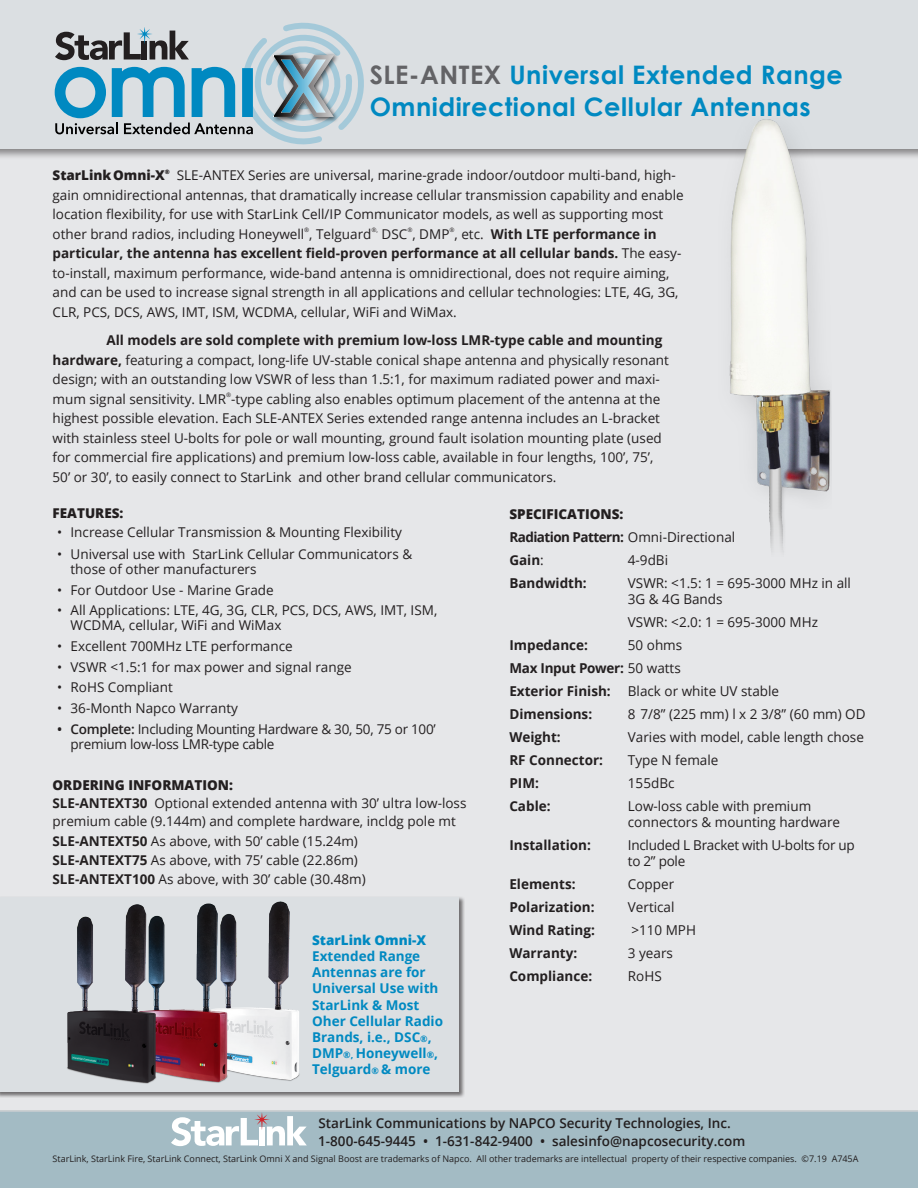
<style>
.page{position:relative;width:918px;height:1188px;background:#fff}
.page>*{position:absolute;margin:0;border:0;box-sizing:border-box;transform-origin:0 0}
.Page_Title{font:700 25.5px/31.8px "Century Gothic";letter-spacing:.02em;color:#0089c1}
.Specifications_Text{font:13.65px/16.2px "Open Sans";color:#231f20}
.Specifications_Text-2{font:700 13.65px "Open Sans";color:#231f20}
.t1{font:600 13.65px "Open Sans";color:#231f20}
.Specifications_Text-3{font:13.65px/16.2px "Open Sans";letter-spacing:-.02em;color:#231f20}
.Specifications_Text-4{font:700 13.65px "Open Sans";letter-spacing:-.04em;color:#231f20}
.Specifications_Text-5{font:700 13.65px "Open Sans";letter-spacing:-.02em;color:#231f20}
.Specifications_Text-6{font:800 13.65px "Open Sans";color:#231f20}
.bulletforundersub{font:800 13.65px "Open Sans";color:#231f20}
.Specifications_Text-7{font:13.5px/19.5px "Open Sans";color:#231f20}
.copy_leaded{font:13.5px "Open Sans";color:#231f20}
.t2{font:700 13.5px/16.2px "Open Sans";color:#0089c1}
.Specifications_Text-8{font:13.5px/15px "Open Sans";letter-spacing:-.02em;color:#231f20}
.t3{font:700 13.5px "Open Sans";color:#231f20}
.t4{font:800 13.5px "Open Sans";color:#231f20}
.t5{font:800 13.5px "Open Sans";color:#0089c1}
.t6{font:9.15px "Open Sans";color:#231f20}
.t7{font:6.15px "Open Sans";color:#231f20}
.t8{font:800 6.15px "Open Sans";color:#231f20}
.s1{color:#636366}
.s2{font-weight:700}
.s3{font-weight:400}
.s4{font-weight:600}
.s5{font-size:9px}
</style>
<div class="page">
<div style="left:0;top:160px;width:918px;height:950px;background:#e6e7e9"></div>
<div style="left:0;top:0;width:918px;height:160px;background:#231f20;opacity:.5"></div>
<div style="left:0;top:0;width:918px;height:148px;background:#dbdfe2"></div>
<div style="left:0;top:1110px;width:918px;height:78px;background:#a3bbc4"></div>
<svg style="left:54px;top:23px;width:310px;height:121px"></svg>
<div style="left:0;top:896px;width:465px;height:202px;background:#231f20;opacity:.6"></div>
<div style="left:0;top:898px;width:459px;height:194px;background:#dbdfe2"></div>
<img style="left:718px;top:119px;width:113px;height:456px">
<svg style="left:171px;top:1113px;width:136px;height:33px"></svg>
<img style="left:67px;top:901px;width:233px;height:183px">
<p class="Page_Title" style="left:370px;top:59px;width:475px"><span class="s1">SLE-ANTEX</span> Universal Extended Range<br>Omnidirectional Cellular Antennas</p>
<p class="t4" style="left:53px;top:165px;width:114px">StarLinkOmni-X</p>
<p class="t8" style="left:165px;top:167px;width:7px">®</p>
<p class="Specifications_Text-7" style="left:53px;top:165px;width:633px;text-indent:124px">SLE-ANTEX Series are universal, marine-grade indoor/outdoor multi-band, high&shy;gain omnidirectional antennas, that dramatically increase cellular transmission capability and enable location flexibility, for use with StarLink Cell/IP Communicator models, as well as supporting most other brand radios, including Honeywell , Telguard</p>
<p class="t7" style="left:407px;top:226px;width:7px">®</p>
<p class="t7" style="left:449px;top:226px;width:7px">®</p>
<p class="Specifications_Text-7" style="left:53px;top:243px;width:630px"><span class="s2">particular, the antenna has excellent field-proven performance at all cellular bands.</span> The easy&shy;to-install, maximum performance, wide-band antenna is omnidirectional, does not require aiming, and can be used to increase signal strength in all applications and cellular technologies: LTE, 4G, 3G, CLR, PCS, DCS, AWS, IMT, ISM, WCDMA, cellular, WiFi and WiMax.</p>
<p class="Specifications_Text-7" style="left:53px;top:330px;width:618px;text-indent:54px"><span class="s2">All models are sold complete with premium low-loss LMR-type cable and mounting hardware,</span> featuring a compact, long-life UV-stable conical shape antenna and physically resonant design; with an outstanding low VSWR of less than 1.5:1, for maximum radiated power and maxi&shy;mum signal sensitivity. LMR -type cabling also enables optimum placement of the antenna at the</p>
<p class="t7" style="left:304px;top:226px;width:7px">®</p>
<p class="t7" style="left:372px;top:226px;width:8px">®,</p>
<p class="t3" style="left:382px;top:224px;width:277px"><span class="s3">DSC , DMP , etc.</span> With LTE performance in</p>
<p class="t7" style="left:226px;top:391px;width:7px">®</p>
<p class="Specifications_Text-7" style="left:53px;top:408px;width:611px">highest possible elevation. Each SLE-ANTEX Series extended range antenna includes an L-bracket with stainless steel U-bolts for pole or wall mounting, ground fault isolation mounting plate (used for commercial fire applications) and premium low-loss cable, available in four lengths, 100’, 75’, 50’ or 30’, to easily connect to StarLink and other brand cellular communicators.</p>
<p class="t4" style="left:53px;top:503px;width:72px">FEATURES:</p>
<p class="Specifications_Text-7" style="left:57px;top:522px;width:346px">• Increase Cellular Transmission &amp; Mounting Flexibility</p>
<p class="Specifications_Text-7" style="left:71px;top:546px;width:343px;line-height:15px;text-indent:-14px">• Universal use with StarLink Cellular Communicators &amp; those of other manufacturers</p>
<p class="Specifications_Text-7" style="left:57px;top:580px;width:218px">• For Outdoor Use - Marine Grade</p>
<p class="Specifications_Text-7" style="left:71px;top:603px;width:368px;line-height:15px;text-indent:-14px">• All Applications: LTE, 4G, 3G, CLR, PCS, DCS, AWS, IMT, ISM,<br>WCDMA, cellular, WiFi and WiMax</p>
<p class="Specifications_Text-7" style="left:57px;top:636px;width:237px">• Excellent 700MHz LTE performance</p>
<p class="Specifications_Text-7" style="left:57px;top:657px;width:296px">• VSWR &lt;1.5:1 for max power and signal range</p>
<p class="Specifications_Text-7" style="left:57px;top:677px;width:117px">• RoHS Compliant</p>
<p class="Specifications_Text-7" style="left:57px;top:698px;width:182px">• 36-Month Napco Warranty</p>
<p class="Specifications_Text-8" style="left:71px;top:721px;width:367px;text-indent:-14px"><span class="s4">• Complete:</span> Including Mounting Hardware &amp; 30, 50, 75 or 100’ premium low-loss LMR-type cable</p>
<p class="Specifications_Text-6" style="left:53px;top:775px;width:182px">ORDERING INFORMATION:</p>
<p class="Specifications_Text-7" style="left:53px;top:794px;width:415px;line-height:18px"><span class="s2">SLE-ANTEXT30</span> Optional extended antenna with 30’ ultra low-loss premium cable (9.144m) and complete hardware, incldg pole mt</p>
<p class="copy_leaded" style="left:53px;top:831px;width:307px"><span class="s2">SLE-ANTEXT50</span> As above, with 50’ cable (15.24m)</p>
<p class="copy_leaded" style="left:53px;top:851px;width:307px"><span class="s2">SLE-ANTEXT75</span> As above, with 75’ cable (22.86m)</p>
<p class="copy_leaded" style="left:53px;top:870px;width:315px"><span class="s2">SLE-ANTEXT100</span> As above, with 30’ cable (30.48m)</p>
<p class="t5" style="left:312px;top:930px;width:116px">StarLink Omni-X</p>
<p class="t2" style="left:312px;top:948px;width:132px">Extended Range<br>Antennas are for<br>Universal Use with<br>StarLink &amp; Most<br>Oher Cellular Radio<br>Brands, i.e., DSC<span class="s5">®</span>,<br>DMP<span class="s5">®,</span> Honeywell<span class="s5">®</span>,<br>Telguard<span class="s5">®</span> &amp; more</p>
<p class="bulletforundersub" style="left:509px;top:504px;width:116px">SPECIFICATIONS:</p>
<p class="Specifications_Text-4" style="left:509px;top:527px;width:227px">Radiation Pattern: <span class="s3">Omni-Directional</span></p>
<p class="Specifications_Text-2" style="left:509px;top:550px;width:36px">Gain<span class="s3">:</span></p>
<p class="Specifications_Text" style="left:628px;top:551px;width:42px">4-9dBi</p>
<p class="Specifications_Text-2" style="left:509px;top:573px;width:79px">Bandwidth:</p>
<p class="Specifications_Text" style="left:628px;top:574px;width:225px">VSWR: &lt;1.5: 1 = 695-3000 MHz in all<br>3G &amp; 4G Bands</p>
<p class="Specifications_Text" style="left:628px;top:614px;width:192px">VSWR: &lt;2.0: 1 = 695-3000 MHz</p>
<p class="Specifications_Text-2" style="left:509px;top:635px;width:80px">Impedance:</p>
<p class="Specifications_Text" style="left:628px;top:637px;width:56px">50 ohms</p>
<p class="Specifications_Text-5" style="left:509px;top:658px;width:173px">Max Input Power: <span class="s3">50 watts</span></p>
<p class="Specifications_Text-2" style="left:509px;top:681px;width:103px">Exterior Finish:</p>
<p class="Specifications_Text" style="left:628px;top:682px;width:153px">Black or white UV stable</p>
<p class="Specifications_Text-2" style="left:509px;top:704px;width:84px">Dimensions:</p>
<p class="Specifications_Text" style="left:628px;top:705px;width:239px">8 7/8” (225 mm) l x 2 3/8” (60 mm) OD</p>
<p class="Specifications_Text-2" style="left:509px;top:727px;width:53px">Weight:</p>
<p class="Specifications_Text" style="left:628px;top:728px;width:238px">Varies with model, cable length chose</p>
<p class="Specifications_Text-2" style="left:509px;top:750px;width:95px">RF Connector:</p>
<p class="Specifications_Text" style="left:628px;top:751px;width:92px">Type N female</p>
<p class="Specifications_Text-2" style="left:509px;top:773px;width:31px">PIM:</p>
<p class="Specifications_Text" style="left:628px;top:774px;width:48px">155dBc</p>
<p class="Specifications_Text-2" style="left:509px;top:796px;width:43px">Cable:</p>
<p class="Specifications_Text" style="left:628px;top:797px;width:214px">Low-loss cable with premium connectors &amp; mounting hardware</p>
<p class="Specifications_Text-2" style="left:509px;top:835px;width:83px">Installation:</p>
<p class="Specifications_Text-3" style="left:628px;top:836px;width:229px">Included L Bracket with U-bolts for up to 2” pole</p>
<p class="Specifications_Text-2" style="left:509px;top:874px;width:68px">Elements:</p>
<p class="Specifications_Text" style="left:628px;top:875px;width:48px">Copper</p>
<p class="Specifications_Text-2" style="left:509px;top:897px;width:87px">Polarization:</p>
<p class="Specifications_Text" style="left:628px;top:898px;width:48px">Vertical</p>
<p class="Specifications_Text-2" style="left:509px;top:920px;width:87px">Wind Rating:</p>
<p class="Specifications_Text" style="left:631px;top:921px;width:66px">&gt;110 MPH</p>
<p class="Specifications_Text-2" style="left:509px;top:943px;width:69px">Warranty:</p>
<p class="Specifications_Text" style="left:628px;top:944px;width:47px">3 years</p>
<p class="Specifications_Text-2" style="left:509px;top:966px;width:84px">Compliance:</p>
<p class="Specifications_Text" style="left:628px;top:967px;width:35px">RoHS</p>
<p class="t1" style="left:318px;top:1113px;width:414px">StarLink Communications by NAPCO Security Technologies, Inc.</p>
<p class="t1" style="left:318px;top:1131px;width:429px">1-800-645-9445 • 1-631-842-9400 • salesinfo@napcosecurity.com</p>
<p class="t6" style="left:53px;top:1152px;width:807px">StarLink, StarLink Fire, StarLink Connect, StarLink Omni X and Signal Boost are trademarks of Napco. All other trademarks are intellectual property of their respective companies. ©7.19 A745A</p>
</div>
